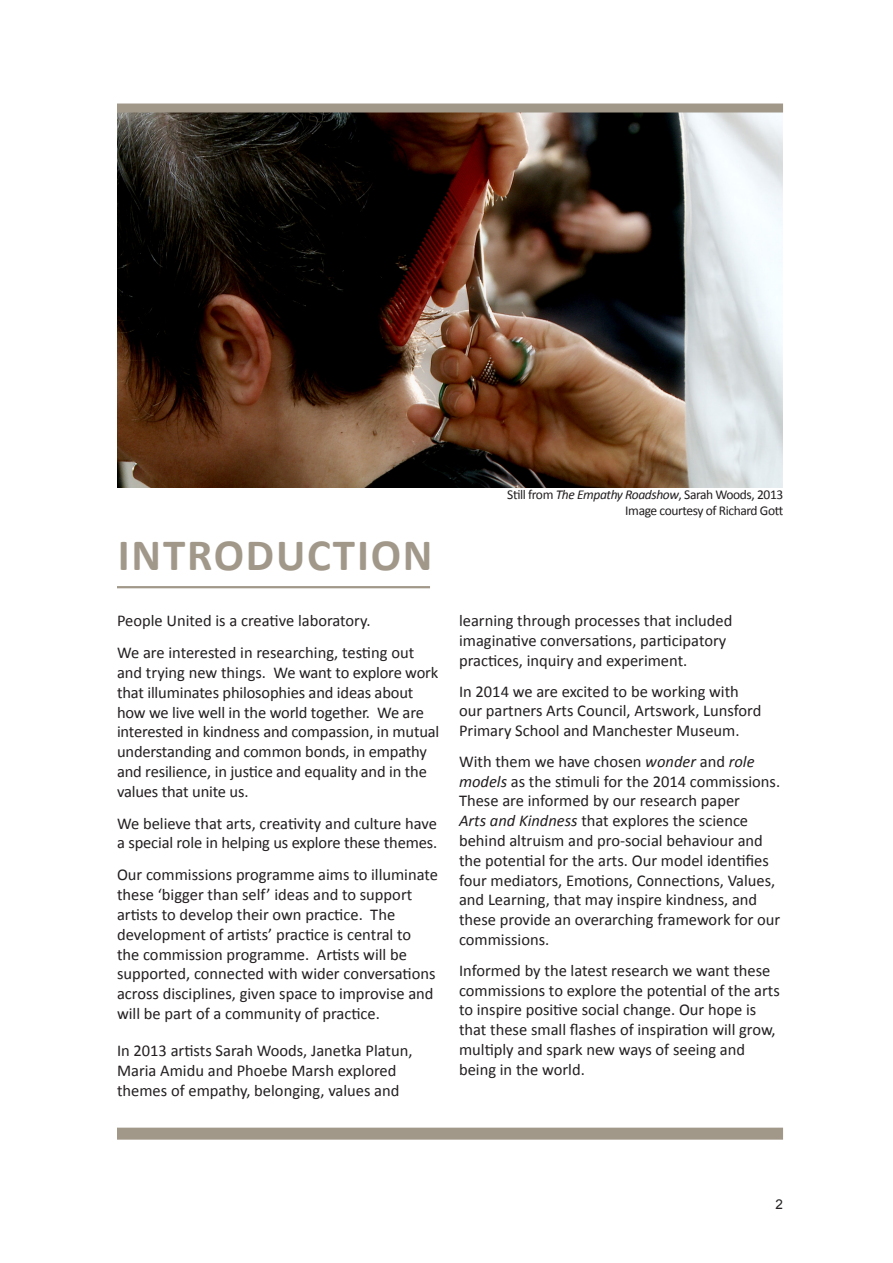
<style>
.page{position:relative;width:893px;height:1263px;background:#fff}
.page>*{position:absolute;margin:0;border:0;box-sizing:border-box;transform-origin:0 0}
.t1{font:700 45px "Calibri";letter-spacing:.04em;color:#a1988a}
.t2{font:16.5px/19.8px "Calibri";color:#231f20}
.t3{font:13.5px "Calibri";letter-spacing:-.03em;color:#231f20}
.t4{font:13.5px "Arial";color:#231f20}
.s1{font-style:italic}
</style>
<div class="page">
<img style="left:117px;top:113px;width:666px;height:374px">
<hr style="left:117px;top:586px;width:313px;height:2px;background:#a1988a">
<div style="left:117px;top:1128px;width:666px;height:12px;background:#a1988a"></div>
<div style="left:117px;top:104px;width:666px;height:9px;background:#a1988a"></div>
<p class="t1" style="left:118px;top:526px;width:316px">INTRODUCTION</p>
<p class="t2" style="left:117px;top:611px;width:255px">People United is a creative laboratory.</p>
<p class="t2" style="left:117px;top:643px;width:324px">We are interested in researching, testing out and trying new things. We want to explore work that illuminates philosophies and ideas about how we live well in the world together. We are interested in kindness and compassion, in mutual understanding and common bonds, in empathy and resilience, in justice and equality and in the values that unite us.</p>
<p class="t2" style="left:117px;top:813px;width:322px">We believe that arts, creativity and culture have a special role in helping us explore these themes.</p>
<p class="t2" style="left:117px;top:865px;width:323px">Our commissions programme aims to illuminate these ‘bigger than self’ ideas and to support artists to develop their own practice. The development of artists’ practice is central to<br>the commission programme. Artists will be supported, connected with wider conversations across disciplines, given space to improvise and will be part of a community of practice.</p>
<p class="t2" style="left:117px;top:1041px;width:297px">In 2013 artists Sarah Woods, Janetka Platun,<br>Maria Amidu and Phoebe Marsh explored themes of empathy, belonging, values and</p>
<p class="t3" style="left:507px;top:486px;width:277px">Still from <span class="s1">The Empathy Roadshow</span>, Sarah Woods, 2013</p>
<p class="t3" style="left:625px;top:502px;width:159px">Image courtesy of Richard Gott</p>
<p class="t2" style="left:459px;top:611px;width:275px">learning through processes that included imaginative conversations, participatory practices, inquiry and experiment.</p>
<p class="t2" style="left:459px;top:681px;width:304px">In 2014 we are excited to be working with our partners Arts Council, Artswork, Lunsford<br>Primary School and Manchester Museum.</p>
<p class="t2" style="left:459px;top:751px;width:323px">With them we have chosen <span class="s1">wonder</span> and <span class="s1">role models</span> as the stimuli for the 2014 commissions.<br>These are informed by our research paper<br><span class="s1">Arts and Kindness</span> that explores the science behind altruism and pro-social behaviour and the potential for the arts. Our model identifies four mediators, Emotions, Connections, Values, and Learning, that may inspire kindness, and these provide an overarching framework for our commissions.</p>
<p class="t2" style="left:459px;top:960px;width:322px">Informed by the latest research we want these commissions to explore the potential of the arts to inspire positive social change. Our hope is that these small flashes of inspiration will grow, multiply and spark new ways of seeing and being in the world.</p>
<p class="t4" style="left:775px;top:1195px;width:9px">2</p>
</div>
